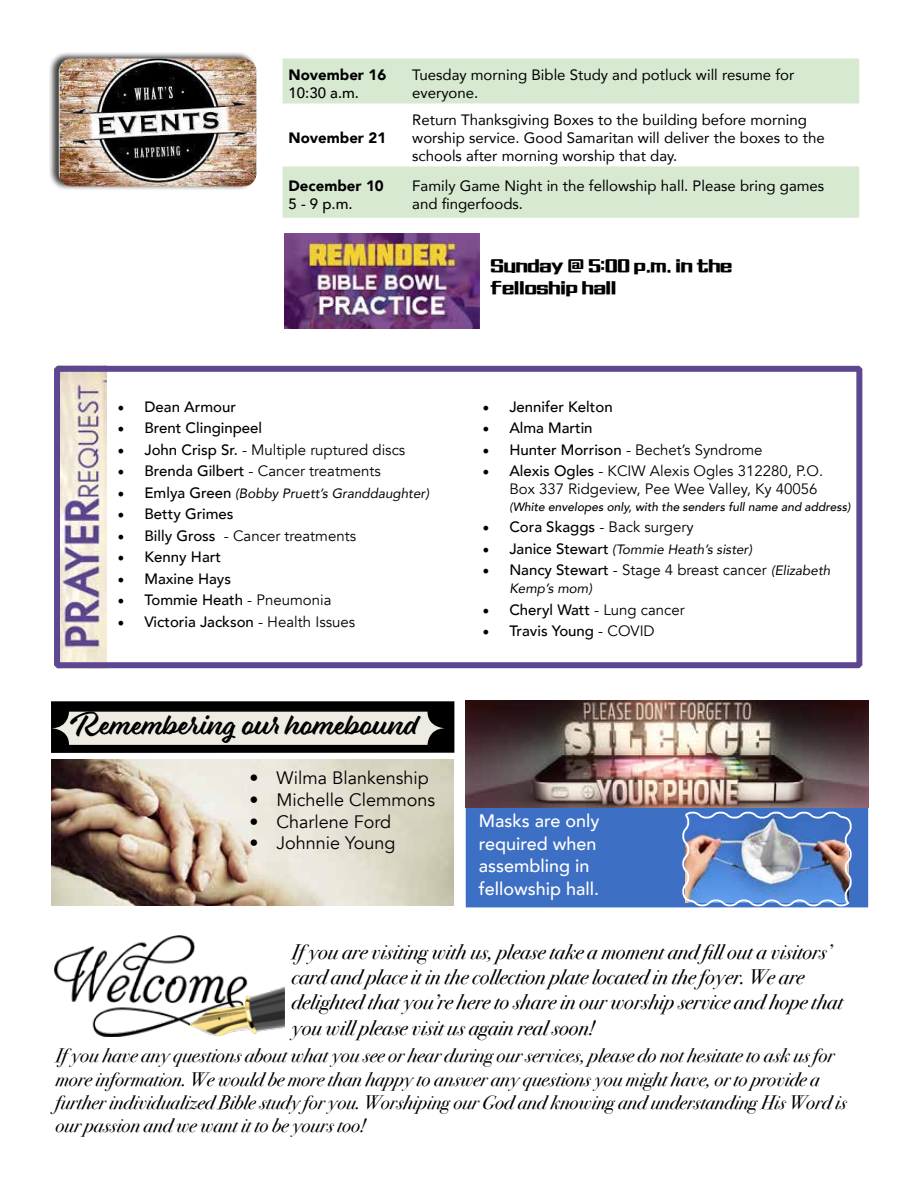
<style>
.page{position:relative;width:918px;height:1188px;background:#fff}
.page>*{position:absolute;margin:0;border:0;box-sizing:border-box;transform-origin:0 0}
.t1{font:30px "Eds Market Main Script";color:#000}
.t2{font:italic 21px/25.2px "Bodoni Svty Two OSITCTT";color:#000}
.t3{font:italic 19.5px/23.4px "Bodoni Svty Two OSITCTT";color:#000}
.t4{font:18px "Avenir";color:#000}
.t5{font:500 18px/22.5px "Avenir";color:#fff}
.t6{font:18px/21.6px "TT Ssanai R";letter-spacing:-.05em;color:#000}
.t7{font:15px/18px "Avenir";color:#000}
.t8{font:15px/18px "Avenir";color:#000}
.t9{font:500 15px "Avenir";color:#000}
.t10{font:900 15px "Avenir";color:#000}
.t11{font:italic 13.5px "Avenir";color:#000}
.t12{font:italic 500 12px "Avenir";color:#000}
.s1{font-family:"Minion Pro";font-weight:400;font-size:18px}
.s2{font-family:"Minion Pro";font-size:18px}
.s3{font-weight:500}
.s4{font-family:"Minion Pro";font-style:normal;font-size:18px}
.s5{font-weight:500;font-style:normal;font-size:15px}
.s6{font-weight:400}
.s7{font-style:italic;font-size:13.5px}
</style>
<div class="page">
<img style="left:54px;top:936px;width:230px;height:100px">
<div style="left:49px;top:52px;width:209px;height:138px;background:#000;opacity:.75"></div>
<img style="left:59px;top:58px;width:197px;height:128px">
<svg style="left:283px;top:58px;width:576px;height:160px;fill:#d8e9d2"></svg>
<img style="left:284px;top:233px;width:195px;height:95px">
<div style="left:51px;top:701px;width:403px;height:52px;background:#000"></div>
<img style="left:51px;top:759px;width:403px;height:147px">
<svg style="left:52px;top:712px;width:393px;height:33px;background:#dcd9d1"></svg>
<img style="left:61px;top:373px;width:46px;height:288px">
<div style="left:54px;top:366px;width:808px;height:302px;border:6px solid #5e4791"></div>
<div style="left:466px;top:806px;width:402px;height:101px;background:#3d6fc4"></div>
<img style="left:680px;top:811px;width:174px;height:97px">
<img style="left:465px;top:700px;width:403px;height:108px">
<p class="t10" style="left:289px;top:61px;width:99px">November 16</p>
<p class="t9" style="left:289px;top:79px;width:72px">10:30 a.m.</p>
<p class="t10" style="left:289px;top:124px;width:99px">November 21</p>
<p class="t10" style="left:289px;top:173px;width:97px">December 10</p>
<p class="t9" style="left:289px;top:190px;width:66px">5 - 9 p.m.</p>
<p class="t8" style="left:412px;top:65px;width:384px">Tuesday morning Bible Study and potluck will resume for everyone.</p>
<p class="t8" style="left:412px;top:110px;width:414px">Return Thanksgiving Boxes to the building before morning worship service. Good Samaritan will deliver the boxes to the schools after morning worship that day.</p>
<p class="t8" style="left:412px;top:176px;width:414px">Family Game Night in the fellowship hall. Please bring games and fingerfoods.</p>
<p class="t6" style="left:490px;top:255px;width:244px">Sunday @ 5:00 p.m. in the felloship hall</p>
<p class="t9" style="left:117px;top:394px;width:120px"><span class="s1">•</span> Dean Armour</p>
<p class="t9" style="left:117px;top:415px;width:146px"><span class="s1">•</span> Brent Clinginpeel</p>
<p class="t7" style="left:117px;top:441px;width:289px"><span class="s2">•</span> <span class="s3">John Crisp Sr.</span> - Multiple ruptured discs</p>
<p class="t7" style="left:117px;top:462px;width:265px"><span class="s2">•</span> <span class="s3">Brenda Gilbert</span> - Cancer treatments</p>
<p class="t11" style="left:117px;top:485px;width:313px"><span class="s4">•</span> <span class="s5">Emlya Green</span> (Bobby Pruett’s Granddaughter)</p>
<p class="t9" style="left:117px;top:501px;width:118px"><span class="s1">•</span> Betty Grimes</p>
<p class="t7" style="left:117px;top:527px;width:240px"><span class="s2">•</span> <span class="s3">Billy Gross</span> - Cancer treatments</p>
<p class="t9" style="left:117px;top:544px;width:105px"><span class="s1">•</span> Kenny Hart</p>
<p class="t9" style="left:117px;top:566px;width:115px"><span class="s1">•</span> Maxine Hays</p>
<p class="t9" style="left:117px;top:587px;width:216px"><span class="s1">•</span> Tommie Heath <span class="s6">- Pneumonia</span></p>
<p class="t9" style="left:117px;top:609px;width:239px"><span class="s1">•</span> Victoria Jackson <span class="s6">- Health Issues</span></p>
<h1 class="t1" style="left:69px;top:706px;width:350px">Remembering our homebound</h1>
<p class="t4" style="left:249px;top:767px;width:181px">• Wilma Blankenship</p>
<p class="t4" style="left:249px;top:789px;width:187px">• Michelle Clemmons</p>
<p class="t4" style="left:249px;top:811px;width:143px">• Charlene Ford</p>
<p class="t4" style="left:249px;top:832px;width:148px">• Johnnie Young</p>
<p class="t9" style="left:482px;top:394px;width:132px"><span class="s1">•</span> Jennifer Kelton</p>
<p class="t9" style="left:482px;top:415px;width:112px"><span class="s1">•</span> Alma Martin</p>
<p class="t7" style="left:482px;top:441px;width:282px"><span class="s2">•</span> <span class="s3">Hunter Morrison</span> - Bechet’s Syndrome</p>
<p class="t7" style="left:509px;top:462px;width:315px;text-indent:-27px"><span class="s2">•</span> <span class="s3">Alexis Ogles</span> - KCIW Alexis Ogles 312280, P.O.<br>Box 337 Ridgeview, Pee Wee Valley, Ky 40056</p>
<p class="t12" style="left:509px;top:499px;width:343px">(White envelopes only, with the senders full name and address)</p>
<p class="t7" style="left:482px;top:518px;width:213px"><span class="s2">•</span> <span class="s3">Cora Skaggs</span> - Back surgery</p>
<p class="t11" style="left:482px;top:541px;width:271px"><span class="s4">•</span> <span class="s5">Janice Stewart</span> (Tommie Heath’s sister)</p>
<p class="t7" style="left:482px;top:561px;width:349px"><span class="s2">•</span> <span class="s3">Nancy Stewart</span> - Stage 4 breast cancer <span class="s7">(Elizabeth</span></p>
<p class="t11" style="left:509px;top:580px;width:84px">Kemp’s mom)</p>
<p class="t7" style="left:482px;top:601px;width:204px"><span class="s2">•</span> <span class="s3">Cheryl Watt</span> - Lung cancer</p>
<p class="t9" style="left:482px;top:618px;width:174px"><span class="s1">•</span> Travis Young <span class="s6">- COVID</span></p>
<p class="t5" style="left:479px;top:809px;width:122px">Masks are only required when assembling in fellowship hall.</p>
<p class="t2" style="left:292px;top:940px;width:553px">If you are visiting with us, please take a moment and fill out a visitors’ card and place it in the collection plate located in the foyer. We are delighted that you’re here to share in our worship service and hope that you will please visit us again real soon!</p>
<p class="t3" style="left:56px;top:1044px;width:793px">If you have any questions about what you see or hear during our services, please do not hesitate to ask us for more information. We would be more than happy to answer any questions you might have, or to provide a further individualized Bible study for you. Worshiping our God and knowing and understanding His Word is our passion and we want it to be yours too!</p>
</div>
